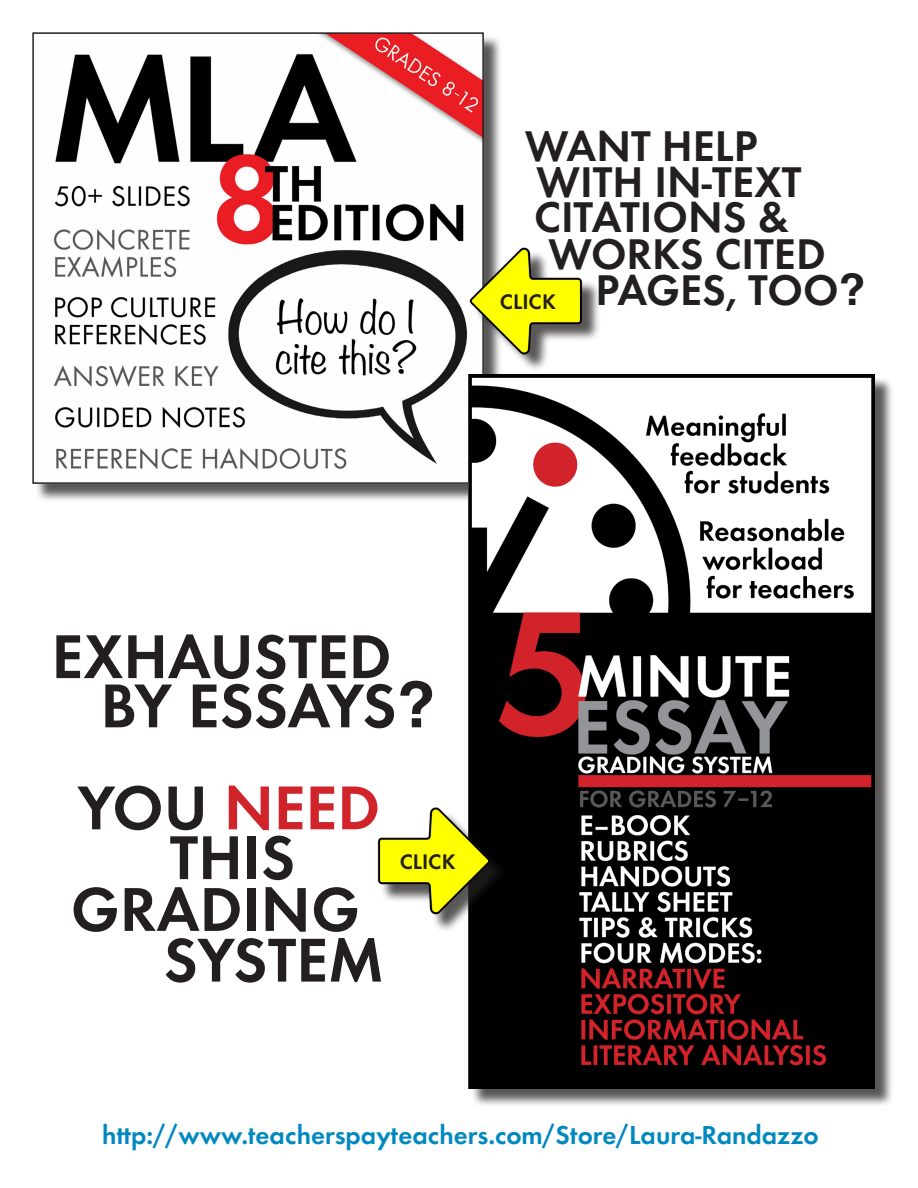
<style>
.page{position:relative;width:918px;height:1188px;background:#fff}
.page>*{position:absolute;margin:0;border:0;box-sizing:border-box;transform-origin:0 0}
.t1{font:700 64.2px "AHJ Function";color:#231f20}
.t2{font:700 64.2px "AHJ Function";color:#d1232a}
.t3{font:700 44.55px "AHJ Function";color:#231f20}
.t4{font:700 27px "AHJ Function";color:#0088c1}
.t5{font:700 21.9px "AHJ Function";color:#231f20}
.s1{font-family:"Helvetica"}
.s2{color:#231f20}
</style>
<div class="page">
<div style="left:35px;top:35px;width:488px;height:488px;background:#231f20;opacity:.75"></div>
<img style="left:35px;top:35px;width:446px;height:446px">
<div style="left:32px;top:32px;width:452px;height:452px;border:2px solid #231f20"></div>
<div style="left:470px;top:377px;width:445px;height:751px;background:#231f20;opacity:.75"></div>
<img style="left:468px;top:374px;width:407px;height:715px">
<div style="left:473px;top:250px;width:138px;height:138px;background:#231f20;opacity:.75"></div>
<img style="left:469px;top:243px;width:115px;height:115px">
<div style="left:380px;top:810px;width:138px;height:139px;background:#231f20;opacity:.75"></div>
<img style="left:377px;top:804px;width:114px;height:115px">
<p class="t3" style="left:525px;top:120px;width:234px">WANT HELP</p>
<p class="t3" style="left:537px;top:155px;width:267px">WITH IN-TEXT</p>
<p class="t3" style="left:534px;top:191px;width:257px">CITATIONS &amp;</p>
<p class="t3" style="left:549px;top:227px;width:279px">WORKS CITED</p>
<p class="t3" style="left:596px;top:263px;width:272px">PAGES, TOO<span class="s1">?</span></p>
<p class="t5" style="left:500px;top:288px;width:58px">CLICK</p>
<p class="t1" style="left:51px;top:619px;width:342px">EXHAUSTED</p>
<p class="t1" style="left:100px;top:668px;width:337px">BY ESSAYS<span class="s1">?</span></p>
<p class="t2" style="left:78px;top:770px;width:304px"><span class="s2">YOU</span> NEED</p>
<p class="t1" style="left:170px;top:820px;width:127px">THIS</p>
<p class="t1" style="left:71px;top:871px;width:291px">GRADING</p>
<p class="t1" style="left:164px;top:922px;width:222px">SYSTEM</p>
<p class="t5" style="left:400px;top:848px;width:58px">CLICK</p>
<p class="t4" style="left:102px;top:1119px;width:718px">http://www.teacherspayteachers.com/Store/Laura-Randazzo</p>
</div>
